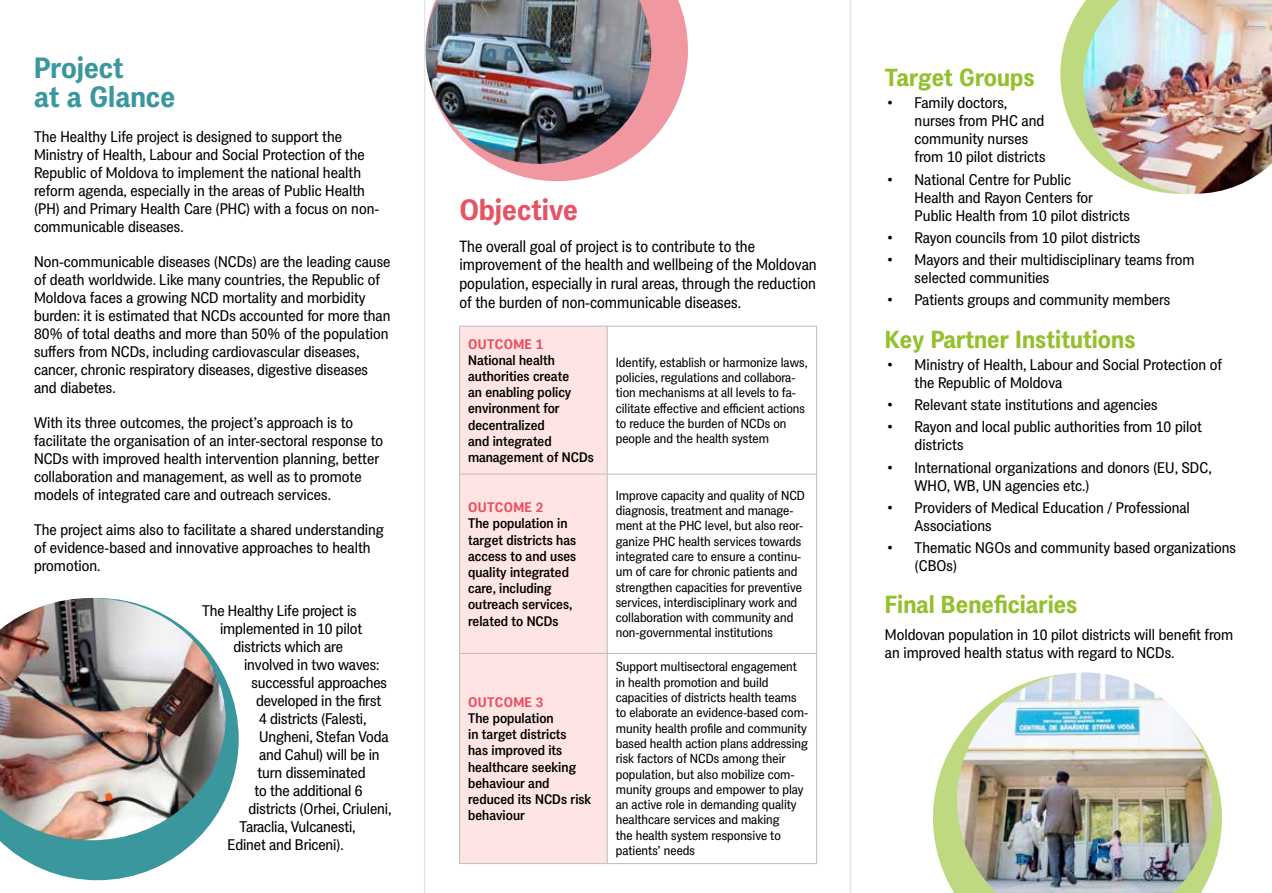
<style>
.page{position:relative;width:1272px;height:893px;background:#fff}
.page>*{position:absolute;margin:0;border:0;box-sizing:border-box;transform-origin:0 0}
.t1{font:700 28.5px/29.5px "PF Das Grotesk Pro";color:#3a979e}
.t2{font:700 28.5px "PF Das Grotesk Pro";color:#e65364}
.t3{font:700 24px "PF Das Grotesk Pro";color:#93c02c}
.t4{font:15.75px/18.9px "PF Das Grotesk Pro";color:#000;scale:.96 1}
.t5{font:15px/18px "PF Das Grotesk Pro";color:#000}
.t6{font:500 13.5px/16.2px "PF Das Grotesk Pro";color:#000}
.t7{font:700 13.5px "PF Das Grotesk Pro";letter-spacing:.02em;color:#e65364}
.t8{font:12.75px/15.3px "PF Das Grotesk Pro";color:#000}
.s1{font-family:"Arial"}
</style>
<div class="page">
<svg style="left:933px;top:740px;width:288px;height:153px;fill:#bed980"></svg>
<svg style="left:425px;top:0;width:263px;height:181px;fill:#f097a2"></svg>
<svg style="left:1060px;top:4px;width:23px;height:140px"></svg>
<svg style="left:0;top:678px;width:239px;height:202px;fill:#3a979e"></svg>
<img style="left:0;top:598px;width:225px;height:242px">
<img style="left:425px;top:0;width:226px;height:164px">
<img style="left:1083px;top:0;width:188px;height:194px">
<img style="left:956px;top:672px;width:256px;height:221px">
<div style="left:460px;top:327px;width:147px;height:536px;background:#fee5e3"></div>
<hr style="left:459px;top:326px;width:148px;height:1px;background:#bcbdbd">
<hr style="left:459px;top:326px;width:1px;height:148px;background:#bcbdbd">
<hr style="left:607px;top:326px;width:209px;height:1px;background:#bcbdbd">
<hr style="left:607px;top:326px;width:1px;height:148px;background:#bcbdbd">
<hr style="left:816px;top:326px;width:1px;height:148px;background:#bcbdbd">
<hr style="left:459px;top:474px;width:148px;height:1px;background:#bcbdbd">
<hr style="left:459px;top:474px;width:1px;height:179px;background:#bcbdbd">
<hr style="left:607px;top:474px;width:209px;height:1px;background:#bcbdbd">
<hr style="left:607px;top:474px;width:1px;height:179px;background:#bcbdbd">
<hr style="left:816px;top:474px;width:1px;height:179px;background:#bcbdbd">
<hr style="left:459px;top:653px;width:148px;height:1px;background:#bcbdbd">
<hr style="left:459px;top:654px;width:1px;height:209px;background:#bcbdbd">
<hr style="left:607px;top:653px;width:209px;height:1px;background:#bcbdbd">
<hr style="left:607px;top:654px;width:1px;height:209px;background:#bcbdbd">
<hr style="left:816px;top:654px;width:1px;height:209px;background:#bcbdbd">
<hr style="left:459px;top:863px;width:148px;height:1px;background:#bcbdbd">
<hr style="left:607px;top:863px;width:209px;height:1px;background:#bcbdbd">
<hr style="left:849px;top:0;width:2px;height:893px;background:#e7e7e7">
<hr style="left:424px;top:0;width:1px;height:893px;background:#e7e7e7">
<h1 class="t1" style="left:34px;top:53px;width:143px">Project<br>at a Glance</h1>
<p class="t5" style="left:34px;top:128px;width:347px">The Healthy Life project is designed to support the Ministry of Health, Labour and Social Protection of the Republic of Moldova to implement the national health reform agenda, especially in the areas of Public Health (PH) and Primary Health Care (PHC) with a focus on non&shy;communicable diseases.</p>
<p class="t5" style="left:34px;top:253px;width:358px">Non-communicable diseases (NCDs) are the leading cause of death worldwide. Like many countries, the Republic of Moldova faces a growing NCD mortality and morbidity burden: it is estimated that NCDs accounted for more than 80% of total deaths and more than 50% of the population suffers from NCDs, including cardiovascular diseases, cancer, chronic respiratory diseases, digestive diseases and diabetes.</p>
<p class="t5" style="left:34px;top:414px;width:351px">With its three outcomes, the project’s approach is to facilitate the organisation of an inter-sectoral response to NCDs with improved health intervention planning, better collaboration and management, as well as to promote models of integrated care and outreach services.</p>
<p class="t5" style="left:34px;top:521px;width:351px">The project aims also to facilitate a shared understanding of evidence-based and innovative approaches to health promotion.</p>
<p class="t5" style="left:202px;top:602px;width:156px">The Healthy Life project is</p>
<p class="t5" style="left:220px;top:620px;width:144px">implemented in 10 pilot</p>
<p class="t5" style="left:234px;top:638px;width:111px">districts which are</p>
<p class="t5" style="left:244px;top:656px;width:137px">involved in two waves:</p>
<p class="t5" style="left:252px;top:674px;width:137px">successful approaches</p>
<p class="t5" style="left:256px;top:692px;width:126px">developed in the first</p>
<p class="t5" style="left:259px;top:710px;width:109px">4 districts (Falesti,</p>
<p class="t5" style="left:259px;top:728px;width:131px">Ungheni, Stefan Voda</p>
<p class="t5" style="left:259px;top:746px;width:122px">and Cahul) will be in</p>
<p class="t5" style="left:258px;top:764px;width:109px">turn disseminated</p>
<p class="t5" style="left:255px;top:782px;width:109px">to the additional 6</p>
<p class="t5" style="left:249px;top:800px;width:144px">districts (Orhei, Criuleni,</p>
<p class="t5" style="left:240px;top:818px;width:118px">Taraclia, Vulcanesti,</p>
<p class="t5" style="left:228px;top:836px;width:117px">Edinet and Briceni).</p>
<h1 class="t2" style="left:459px;top:192px;width:120px">Objective</h1>
<p class="t4" style="left:459px;top:237px;width:374px">The overall goal of project is to contribute to the improvement of the health and wellbeing of the Moldovan population, especially in rural areas, through the reduction of the burden of non-communicable diseases.</p>
<p class="t7" style="left:468px;top:335px;width:77px">Outcome 1</p>
<p class="t6" style="left:468px;top:352px;width:127px">National health authorities create<br>an enabling policy environment for decentralized<br>and integrated management of NCDs</p>
<p class="t8" style="left:615px;top:355px;width:193px">Identify, establish or harmonize laws, policies, regulations and collabora&shy;tion mechanisms at all levels to fa&shy;cilitate effective and efficient actions to reduce the burden of NCDs on people and the health system</p>
<p class="t7" style="left:468px;top:499px;width:77px">Outcome 2</p>
<p class="t6" style="left:468px;top:516px;width:110px">The population in target districts has access to and uses quality integrated care, including outreach services, related to NCDs</p>
<p class="t8" style="left:615px;top:488px;width:191px">Improve capacity and quality of NCD diagnosis, treatment and manage&shy;ment at the PHC level, but also reor&shy;ganize PHC health services towards integrated care to ensure a continu&shy;um of care for chronic patients and strengthen capacities for preventive services, interdisciplinary work and collaboration with community and non-governmental institutions</p>
<p class="t7" style="left:468px;top:693px;width:77px">Outcome 3</p>
<p class="t6" style="left:468px;top:710px;width:125px">The population<br>in target districts<br>has improved its healthcare seeking behaviour and reduced its NCDs risk behaviour</p>
<p class="t8" style="left:615px;top:659px;width:194px">Support multisectoral engagement in health promotion and build capacities of districts health teams to elaborate an evidence-based com&shy;munity health profile and community based health action plans addressing risk factors of NCDs among their population, but also mobilize com&shy;munity groups and empower to play an active role in demanding quality healthcare services and making<br>the health system responsive to patients’ needs</p>
<h2 class="t3" style="left:884px;top:62px;width:151px">Target Groups</h2>
<p class="t5" style="left:914px;top:94px;width:132px;text-indent:-27px"><span class="s1">•</span> Family doctors, nurses from PHC and community nurses from 10 pilot districts</p>
<p class="t5" style="left:914px;top:170px;width:217px;text-indent:-27px"><span class="s1">•</span> National Centre for Public<br>Health and Rayon Centers for<br>Public Health from 10 pilot districts</p>
<p class="t5" style="left:887px;top:229px;width:254px"><span class="s1">•</span> Rayon councils from 10 pilot districts</p>
<p class="t5" style="left:914px;top:251px;width:281px;text-indent:-27px"><span class="s1">•</span> Mayors and their multidisciplinary teams from selected communities</p>
<p class="t5" style="left:887px;top:291px;width:284px"><span class="s1">•</span> Patients groups and community members</p>
<h2 class="t3" style="left:884px;top:324px;width:252px">Key Partner Institutions</h2>
<p class="t5" style="left:914px;top:356px;width:309px;text-indent:-27px"><span class="s1">•</span> Ministry of Health, Labour and Social Protection of the Republic of Moldova</p>
<p class="t5" style="left:887px;top:396px;width:271px"><span class="s1">•</span> Relevant state institutions and agencies</p>
<p class="t5" style="left:914px;top:418px;width:289px;text-indent:-27px"><span class="s1">•</span> Rayon and local public authorities from 10 pilot districts</p>
<p class="t5" style="left:914px;top:458px;width:299px;text-indent:-27px"><span class="s1">•</span> International organizations and donors (EU, SDC,<br>WHO, WB, UN agencies etc.)</p>
<p class="t5" style="left:914px;top:499px;width:277px;text-indent:-27px"><span class="s1">•</span> Providers of Medical Education / Professional<br>Associations</p>
<p class="t5" style="left:914px;top:539px;width:323px;text-indent:-27px"><span class="s1">•</span> Thematic NGOs and community based organizations (CBOs)</p>
<h2 class="t3" style="left:884px;top:590px;width:194px">Final Beneficiaries</h2>
<p class="t5" style="left:884px;top:626px;width:350px">Moldovan population in 10 pilot districts will benefit from an improved health status with regard to NCDs.</p>
</div>
